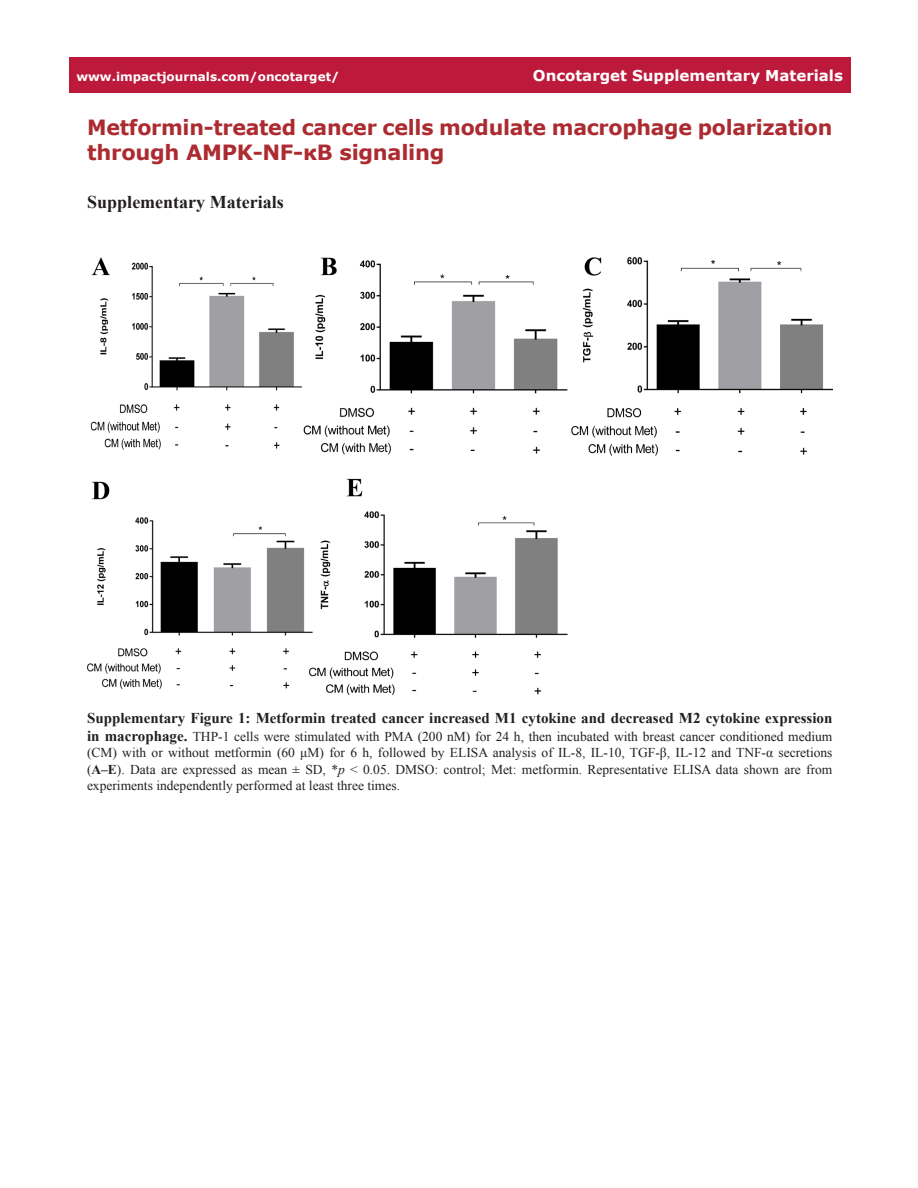
<style>
.page{position:relative;width:918px;height:1188px;background:#fff}
.page>*{position:absolute;margin:0;border:0;box-sizing:border-box;transform-origin:0 0}
.t1{font:700 21px/25.2px "Verdana";letter-spacing:-.015em;color:#ac2b31}
.t2{font:700 18px "Times New Roman";color:#231f20}
.FigureText{font:700 15px "Times New Roman";color:#221f22}
.t3{font:700 15px "Verdana";color:#fff}
.FigureText-2{font:13.5px/16.2px "Times New Roman";color:#221f22;text-align:justify}
.t4{font:700 12px "Verdana";color:#fff}
.s1{font-weight:700;font-size:15px}
.s2{font-weight:700}
.s3{font-style:italic}
</style>
<div class="page">
<div style="left:69px;top:57px;width:781px;height:36px;background:#bd1a3b"></div>
<img style="left:87px;top:257px;width:745px;height:438px">
<p class="t4" style="left:76px;top:68px;width:264px">www.impactjournals.com/oncotarget/</p>
<p class="t3" style="left:533px;top:65px;width:312px">Oncotarget Supplementary Materials</p>
<p class="t1" style="left:87px;top:114px;width:747px">Metformin-treated cancer cells modulate macrophage polarization through AMPK-NF-κB signaling</p>
<p class="t2" style="left:87px;top:189px;width:198px">Supplementary Materials</p>
<p class="FigureText" style="left:87px;top:708px;width:747px">Supplementary Figure 1: Metformin treated cancer increased M1 cytokine and decreased M2 cytokine expression</p>
<p class="FigureText-2" style="left:87px;top:728px;width:747px"><span class="s1">in macrophage.</span> THP-1 cells were stimulated with PMA (200 nM) for 24 h, then incubated with breast cancer conditioned medium (CM) with or without metformin (60 μM) for 6 h, followed by ELISA analysis of IL-8, IL-10, TGF-β, IL-12 and TNF-α secretions (<span class="s2">A–E</span>). Data are expressed as mean ± SD, *<span class="s3">p</span> &lt; 0.05. DMSO: control; Met: metformin. Representative ELISA data shown are from experiments independently performed at least three times.</p>
</div>
